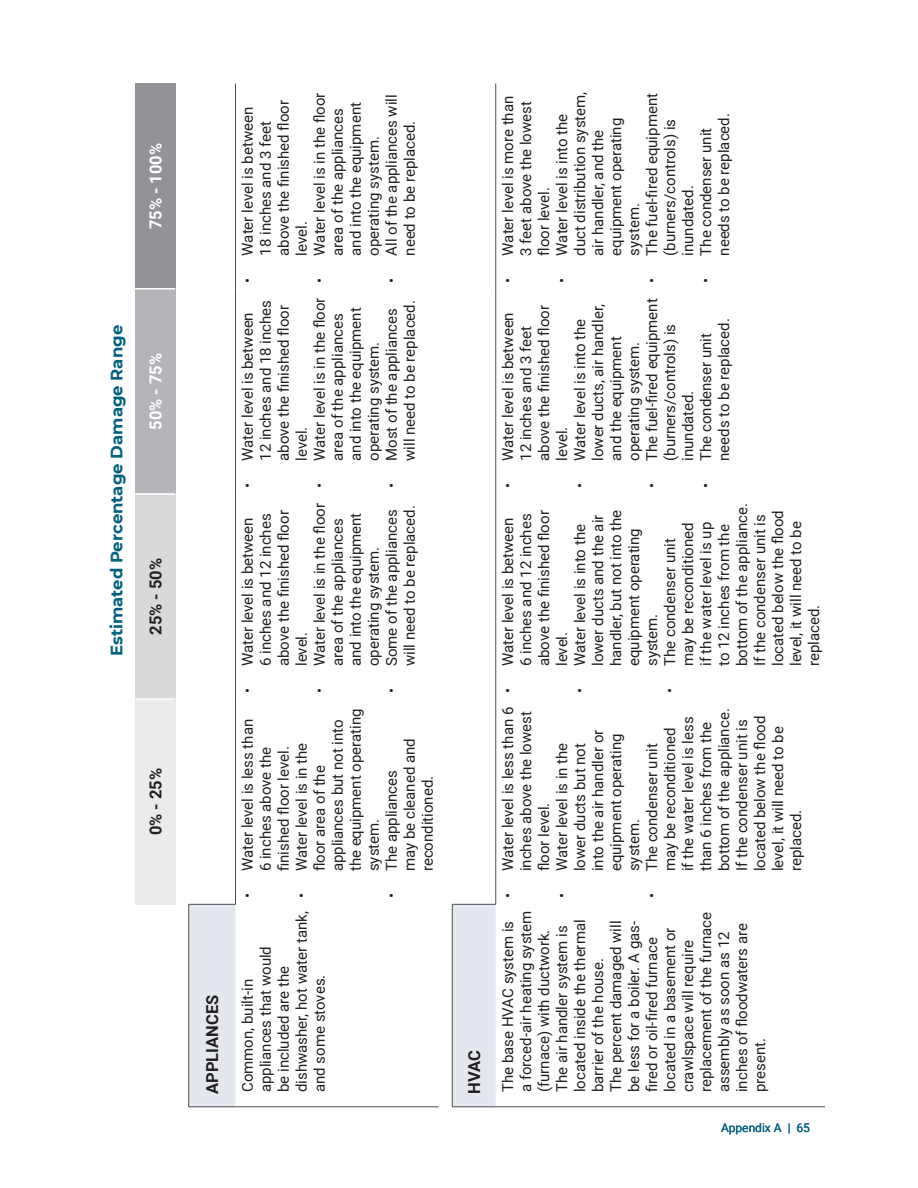
<style>
.page{position:relative;width:918px;height:1188px;background:#fff}
.page>*{position:absolute;margin:0;border:0;box-sizing:border-box;transform-origin:0 0}
.TableHeading1{font:700 16.5px "Montserrat";color:#00607f}
.TOC_Templates_Worksheets{font:700 16.5px "Roboto";color:#fff}
.TableHeading1-2{font:700 16.5px "Roboto";color:#231f20}
.TOC_Templates_Worksheets-2{font:700 16.5px "Roboto";color:#231f20}
.TableBody{font:15px/18px "Roboto";color:#231f20}
.t1{font:12px "Roboto";color:#00607f}
</style>
<div class="page">
<div style="left:135px;top:699px;width:40px;height:205px;background:#eaebec"></div>
<div style="left:135px;top:494px;width:40px;height:205px;background:#d8d9db"></div>
<div style="left:135px;top:289px;width:40px;height:205px;background:#b4b5b8"></div>
<div style="left:135px;top:84px;width:40px;height:205px;background:#919396"></div>
<svg style="left:190px;top:904px;width:306px;height:203px"></svg>
<hr style="left:135px;top:698px;width:40px;height:2px;background:#fff">
<hr style="left:135px;top:493px;width:40px;height:2px;background:#fff">
<hr style="left:135px;top:288px;width:40px;height:1px;background:#fff">
<hr style="left:452px;top:904px;width:1px;height:203px;background:#4b4c4d">
<hr style="left:452px;top:1107px;width:44px;height:1px;background:#4b4c4d">
<hr style="left:496px;top:1107px;width:329px;height:1px;background:#4b4c4d">
<hr style="left:452px;top:904px;width:44px;height:1px;background:#4b4c4d">
<hr style="left:495px;top:699px;width:1px;height:205px;background:#4b4c4d">
<hr style="left:495px;top:494px;width:1px;height:205px;background:#4b4c4d">
<hr style="left:495px;top:289px;width:1px;height:205px;background:#4b4c4d">
<hr style="left:495px;top:84px;width:1px;height:205px;background:#4b4c4d">
<hr style="left:189px;top:904px;width:1px;height:203px;background:#4b4c4d">
<hr style="left:189px;top:1107px;width:47px;height:1px;background:#4b4c4d">
<hr style="left:236px;top:1107px;width:203px;height:1px;background:#4b4c4d">
<hr style="left:189px;top:904px;width:46px;height:1px;background:#4b4c4d">
<hr style="left:235px;top:699px;width:1px;height:205px;background:#4b4c4d">
<hr style="left:235px;top:494px;width:1px;height:205px;background:#4b4c4d">
<hr style="left:235px;top:289px;width:1px;height:205px;background:#4b4c4d">
<hr style="left:235px;top:84px;width:1px;height:205px;background:#4b4c4d">
<p class="TOC_Templates_Worksheets" style="left:144px;top:229px;width:88px;rotate:-90deg">75% - 100%</p>
<p class="TableHeading1" style="left:105px;top:656px;width:333px;rotate:-90deg">Estimated Percentage Damage Range</p>
<p class="TOC_Templates_Worksheets" style="left:144px;top:430px;width:78px;rotate:-90deg">50% - 75%</p>
<p class="TOC_Templates_Worksheets-2" style="left:144px;top:635px;width:78px;rotate:-90deg">25% - 50%</p>
<p class="TOC_Templates_Worksheets-2" style="left:144px;top:835px;width:69px;rotate:-90deg">0% - 25%</p>
<p class="TableHeading1-2" style="left:201px;top:1094px;width:101px;rotate:-90deg">APPLIANCES</p>
<p class="TableBody" style="left:238px;top:256px;width:157px;text-indent:-27px;rotate:-90deg">• Water level is between<br>18 inches and 3 feet above the finished floor level.</p>
<p class="TableBody" style="left:310px;top:256px;width:165px;text-indent:-27px;rotate:-90deg">• Water level is in the floor area of the appliances and into the equipment operating system.</p>
<p class="TableBody" style="left:382px;top:283px;width:190px;text-align:center;rotate:-90deg">• All of the appliances will need to be replaced.</p>
<p class="TableBody" style="left:238px;top:461px;width:162px;text-indent:-27px;rotate:-90deg">• Water level is between<br>12 inches and 18 inches above the finished floor level.</p>
<p class="TableBody" style="left:310px;top:461px;width:165px;text-indent:-27px;rotate:-90deg">• Water level is in the floor area of the appliances and into the equipment operating system.</p>
<p class="TableBody" style="left:382px;top:461px;width:162px;text-indent:-27px;rotate:-90deg">• Most of the appliances will need to be replaced.</p>
<p class="TableBody" style="left:238px;top:666px;width:157px;text-indent:-27px;rotate:-90deg">• Water level is between<br>6 inches and 12 inches above the finished floor level.</p>
<p class="TableBody" style="left:310px;top:666px;width:165px;text-indent:-27px;rotate:-90deg">• Water level is in the floor area of the appliances and into the equipment operating system.</p>
<p class="TableBody" style="left:382px;top:693px;width:189px;text-align:right;rotate:-90deg">• Some of the appliances will need to be replaced.</p>
<p class="TableBody" style="left:238px;top:898px;width:181px;text-align:center;rotate:-90deg">• Water level is less than<br>6 inches above the finished floor level.</p>
<p class="TableBody" style="left:292px;top:871px;width:164px;text-indent:-27px;rotate:-90deg">• Water level is in the floor area of the appliances but not into the equipment operating system.</p>
<p class="TableBody" style="left:382px;top:871px;width:135px;text-indent:-27px;rotate:-90deg">• The appliances may be cleaned and reconditioned.</p>
<p class="TableBody" style="left:238px;top:1092px;width:182px;rotate:-90deg">Common, built-in appliances that would<br>be included are the dishwasher, hot water tank, and some stoves.</p>
<p class="TableHeading1-2" style="left:463px;top:1094px;width:45px;rotate:-90deg">HVAC</p>
<p class="TableBody" style="left:498px;top:256px;width:161px;text-indent:-27px;rotate:-90deg">• Water level is more than<br>3 feet above the lowest floor level.</p>
<p class="TableBody" style="left:552px;top:256px;width:165px;text-indent:-27px;rotate:-90deg">• Water level is into the duct distribution system, air handler, and the equipment operating system.</p>
<p class="TableBody" style="left:642px;top:256px;width:164px;text-indent:-27px;rotate:-90deg">• The fuel-fired equipment (burners/controls) is inundated.</p>
<p class="TableBody" style="left:696px;top:256px;width:144px;text-indent:-27px;rotate:-90deg">• The condenser unit needs to be replaced.</p>
<p class="TableBody" style="left:498px;top:461px;width:157px;text-indent:-27px;rotate:-90deg">• Water level is between<br>12 inches and 3 feet above the finished floor level.</p>
<p class="TableBody" style="left:570px;top:461px;width:158px;text-indent:-27px;rotate:-90deg">• Water level is into the lower ducts, air handler, and the equipment operating system.</p>
<p class="TableBody" style="left:642px;top:461px;width:164px;text-indent:-27px;rotate:-90deg">• The fuel-fired equipment (burners/controls) is inundated.</p>
<p class="TableBody" style="left:696px;top:461px;width:144px;text-indent:-27px;rotate:-90deg">• The condenser unit needs to be replaced.</p>
<p class="TableBody" style="left:498px;top:666px;width:157px;text-indent:-27px;rotate:-90deg">• Water level is between<br>6 inches and 12 inches above the finished floor level.</p>
<p class="TableBody" style="left:570px;top:666px;width:158px;text-indent:-27px;rotate:-90deg">• Water level is into the lower ducts and the air handler, but not into the equipment operating system.</p>
<p class="TableBody" style="left:660px;top:666px;width:164px;text-indent:-27px;rotate:-90deg">• The condenser unit<br>may be reconditioned<br>if the water level is up<br>to 12 inches from the bottom of the appliance.<br>If the condenser unit is located below the flood level, it will need to be replaced.</p>
<p class="TableBody" style="left:498px;top:871px;width:166px;text-indent:-27px;rotate:-90deg">• Water level is less than 6 inches above the lowest floor level.</p>
<p class="TableBody" style="left:642px;top:871px;width:164px;text-indent:-27px;rotate:-90deg">• The condenser unit<br>may be reconditioned<br>if the water level is less than 6 inches from the bottom of the appliance.<br>If the condenser unit is located below the flood level, it will need to be replaced.</p>
<p class="TableBody" style="left:552px;top:871px;width:143px;text-indent:-27px;rotate:-90deg">• Water level is in the lower ducts but not into the air handler or equipment operating system.</p>
<p class="TableBody" style="left:498px;top:1092px;width:183px;rotate:-90deg">The base HVAC system is a forced-air heating system (furnace) with ductwork.<br>The air handler system is located inside the thermal barrier of the house.</p>
<p class="TableBody" style="left:606px;top:1092px;width:181px;rotate:-90deg">The percent damaged will be less for a boiler. A gas&shy;fired or oil-fired furnace located in a basement or crawlspace will require replacement of the furnace assembly as soon as 12 inches of floodwaters are present.</p>
<p class="t1" style="left:721px;top:1119px;width:91px">Appendix A | 65</p>
</div>
